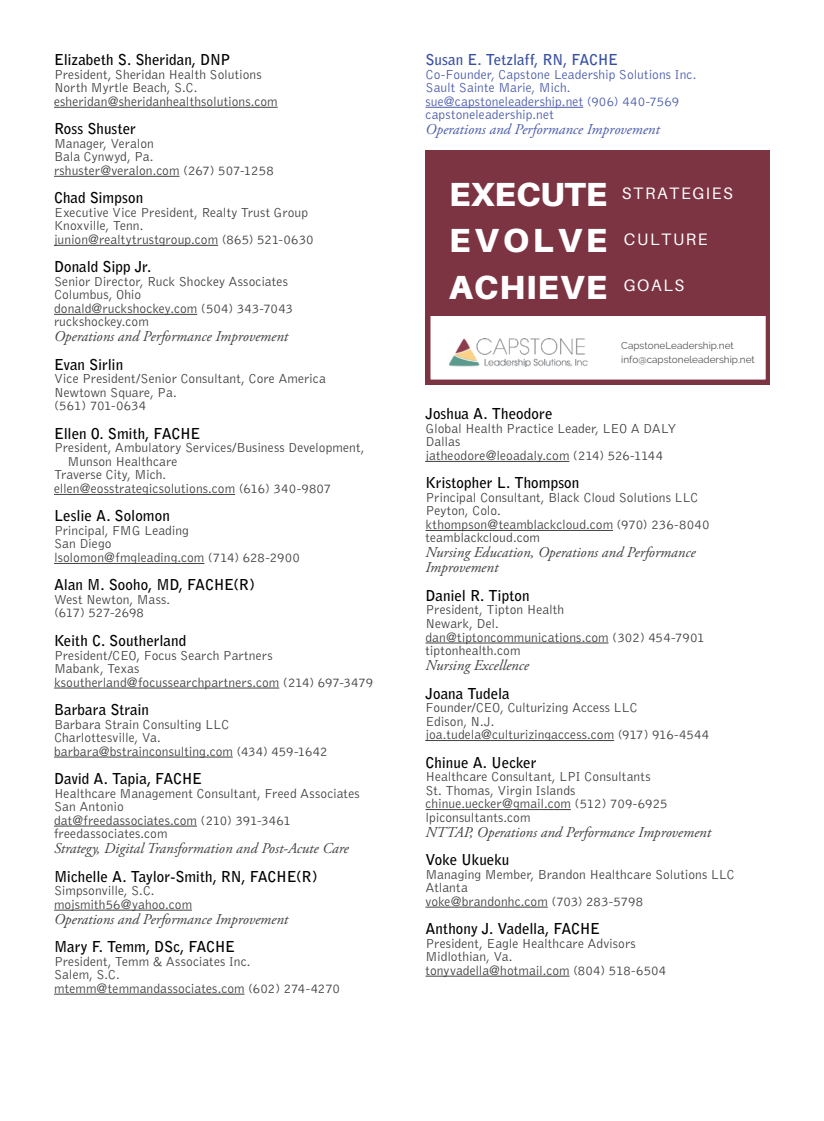
<style>
.page{position:relative;width:824px;height:1121px;background:#fff}
.page>*{position:absolute;margin:0;border:0;box-sizing:border-box;transform-origin:0 0}
.t1{font:900 33.45px/46.8px "Aileron";letter-spacing:.03em;color:#fff;text-align:justify}
.t2{font:16.5px "Aileron";letter-spacing:.1em;color:#fff}
.t3{font:700 15px "Bell Gothic Std";color:#000}
.t4{font:italic 15px/15px "Adobe Garamond Pro";color:#414042}
.t5{font:italic 15px "Adobe Garamond Pro";color:#4a5ba9}
.t6{font:700 15px "Bell Gothic Std";letter-spacing:-.005em;color:#374fa2}
.t7{font:300 13.5px/13.5px "Bell Gothic Std";letter-spacing:.005em;color:#414042}
.t8{font:300 13.5px/13.5px "Bell Gothic Std";letter-spacing:.005em;color:#4a5ba9}
.t9{font:9.9px/13.8px "Raleway";color:#565453}
</style>
<div class="page">
<hr style="left:54px;top:107px;width:224px;height:1px;background:#414042">
<hr style="left:54px;top:176px;width:125px;height:1px;background:#414042">
<hr style="left:54px;top:245px;width:164px;height:1px;background:#414042">
<hr style="left:54px;top:314px;width:143px;height:1px;background:#414042">
<hr style="left:54px;top:494px;width:181px;height:1px;background:#414042">
<hr style="left:54px;top:563px;width:150px;height:1px;background:#414042">
<hr style="left:54px;top:687px;width:225px;height:1px;background:#414042">
<hr style="left:54px;top:756px;width:179px;height:1px;background:#414042">
<hr style="left:54px;top:825px;width:143px;height:1px;background:#414042">
<hr style="left:54px;top:909px;width:138px;height:1px;background:#414042">
<hr style="left:54px;top:993px;width:190px;height:1px;background:#414042">
<hr style="left:425px;top:107px;width:158px;height:1px;background:#4a5ba9">
<hr style="left:425px;top:461px;width:144px;height:1px;background:#414042">
<hr style="left:425px;top:530px;width:188px;height:1px;background:#414042">
<hr style="left:425px;top:642px;width:183px;height:1px;background:#414042">
<hr style="left:425px;top:740px;width:189px;height:1px;background:#414042">
<hr style="left:425px;top:809px;width:146px;height:1px;background:#414042">
<hr style="left:425px;top:906px;width:122px;height:1px;background:#414042">
<hr style="left:425px;top:975px;width:144px;height:1px;background:#414042">
<svg style="left:426px;top:315px;width:344px;height:69px"></svg>
<div style="left:426px;top:150px;width:344px;height:165px;background:#7c3442"></div>
<img style="left:449px;top:338px;width:139px;height:29px">
<p class="t3" style="left:54px;top:51px;width:178px">Elizabeth S. Sheridan, DNP</p>
<p class="t7" style="left:54px;top:68px;width:225px">President, Sheridan Health Solutions<br>North Myrtle Beach, S.C. esheridan@sheridanhealthsolutions.com</p>
<p class="t3" style="left:54px;top:120px;width:83px">Ross Shuster</p>
<p class="t7" style="left:54px;top:137px;width:221px">Manager, Veralon<br>Bala Cynwyd, Pa. rshuster@veralon.com (267) 507-1258</p>
<p class="t3" style="left:54px;top:189px;width:91px">Chad Simpson</p>
<p class="t7" style="left:54px;top:206px;width:261px">Executive Vice President, Realty Trust Group<br>Knoxville, Tenn.<br>junion@realtytrustgroup.com (865) 521-0630</p>
<p class="t3" style="left:54px;top:258px;width:99px">Donald Sipp Jr.</p>
<p class="t7" style="left:54px;top:275px;width:240px">Senior Director, Ruck Shockey Associates<br>Columbus, Ohio<br>donald@ruckshockey.com (504) 343-7043 ruckshockey.com</p>
<p class="t4" style="left:54px;top:329px;width:236px">Operations and Performance Improvement</p>
<p class="t3" style="left:54px;top:355px;width:71px">Evan Sirlin</p>
<p class="t7" style="left:54px;top:372px;width:273px">Vice President/Senior Consultant, Core America<br>Newtown Square, Pa.<br>(561) 701-0634</p>
<p class="t3" style="left:54px;top:424px;width:148px">Ellen O. Smith, FACHE</p>
<p class="t7" style="left:54px;top:441px;width:312px">President, Ambulatory Services/Business Development,</p>
<p class="t7" style="left:68px;top:455px;width:111px">Munson Healthcare</p>
<p class="t7" style="left:54px;top:468px;width:114px">Traverse City, Mich.</p>
<p class="t7" style="left:54px;top:482px;width:279px">ellen@eosstrategicsolutions.com (616) 340-9807</p>
<p class="t3" style="left:54px;top:507px;width:117px">Leslie A. Solomon</p>
<p class="t7" style="left:54px;top:524px;width:247px">Principal, FMG Leading<br>San Diego<br>lsolomon@fmgleading.com (714) 628-2900</p>
<p class="t3" style="left:54px;top:576px;width:202px">Alan M. Sooho, MD, FACHE(R)</p>
<p class="t7" style="left:54px;top:593px;width:118px">West Newton, Mass. (617) 527-2698</p>
<p class="t3" style="left:54px;top:631px;width:134px">Keith C. Southerland</p>
<p class="t7" style="left:54px;top:648px;width:321px">President/CEO, Focus Search Partners<br>Mabank, Texas<br>ksoutherland@focussearchpartners.com (214) 697-3479</p>
<p class="t3" style="left:54px;top:700px;width:97px">Barbara Strain</p>
<p class="t7" style="left:54px;top:717px;width:275px">Barbara Strain Consulting LLC<br>Charlottesville, Va. barbara@bstrainconsulting.com (434) 459-1642</p>
<p class="t3" style="left:54px;top:769px;width:150px">David A. Tapia, FACHE</p>
<p class="t7" style="left:54px;top:786px;width:307px">Healthcare Management Consultant, Freed Associates<br>San Antonio<br>dat@freedassociates.com (210) 391-3461 freedassociates.com</p>
<p class="t4" style="left:54px;top:841px;width:296px">Strategy, Digital Transformation and Post-Acute Care</p>
<p class="t3" style="left:54px;top:867px;width:265px">Michelle A. Taylor-Smith, RN, FACHE(R)</p>
<p class="t7" style="left:54px;top:884px;width:140px">Simpsonville, S.C. mojsmith56@yahoo.com</p>
<p class="t4" style="left:54px;top:911px;width:236px">Operations and Performance Improvement</p>
<p class="t3" style="left:54px;top:937px;width:183px">Mary F. Temm, DSc, FACHE</p>
<p class="t7" style="left:54px;top:954px;width:287px">President, Temm &amp; Associates Inc.<br>Salem, S.C.<br>mtemm@temmandassociates.com (602) 274-4270</p>
<p class="t6" style="left:425px;top:51px;width:194px">Susan E. Tetzlaff, RN, FACHE</p>
<p class="t8" style="left:425px;top:68px;width:272px">Co-Founder, Capstone Leadership Solutions Inc.<br>Sault Sainte Marie, Mich. sue@capstoneleadership.net (906) 440-7569 capstoneleadership.net</p>
<p class="t5" style="left:425px;top:120px;width:236px">Operations and Performance Improvement</p>
<h1 class="t1" style="left:449px;top:170px;width:159px">EXECUTE EVOLVE ACHIEVE</h1>
<p class="t2" style="left:622px;top:184px;width:112px">STRATEGIES</p>
<p class="t2" style="left:623px;top:230px;width:85px">CULTURE</p>
<p class="t2" style="left:623px;top:276px;width:62px">GOALS</p>
<p class="t9" style="left:621px;top:338px;width:135px">CapstoneLeadership.net info@capstoneleadership.net</p>
<p class="t3" style="left:425px;top:405px;width:128px">Joshua A. Theodore</p>
<p class="t7" style="left:425px;top:422px;width:252px">Global Health Practice Leader, LEO A DALY<br>Dallas<br>jatheodore@leoadaly.com (214) 526-1144</p>
<p class="t3" style="left:425px;top:474px;width:155px">Kristopher L. Thompson</p>
<p class="t7" style="left:425px;top:491px;width:285px">Principal Consultant, Black Cloud Solutions LLC Peyton, Colo.<br>kthompson@teamblackcloud.com (970) 236-8040 teamblackcloud.com</p>
<p class="t4" style="left:425px;top:545px;width:272px">Nursing Education, Operations and Performance<br>Improvement</p>
<p class="t3" style="left:425px;top:586px;width:106px">Daniel R. Tipton</p>
<p class="t7" style="left:425px;top:603px;width:281px">President, Tipton Health<br>Newark, Del.<br>dan@tiptoncommunications.com (302) 454-7901 tiptonhealth.com</p>
<p class="t4" style="left:425px;top:658px;width:105px">Nursing Excellence</p>
<p class="t3" style="left:425px;top:684px;width:86px">Joana Tudela</p>
<p class="t7" style="left:425px;top:701px;width:285px">Founder/CEO, Culturizing Access LLC<br>Edison, N.J.<br>joa.tudela@culturizingaccess.com (917) 916-4544</p>
<p class="t3" style="left:425px;top:753px;width:112px">Chinue A. Uecker</p>
<p class="t7" style="left:425px;top:770px;width:244px">Healthcare Consultant, LPI Consultants St. Thomas, Virgin Islands chinue.uecker@gmail.com (512) 709-6925 lpiconsultants.com</p>
<p class="t4" style="left:425px;top:824px;width:287px">NTTAP, Operations and Performance Improvement</p>
<p class="t3" style="left:425px;top:850px;width:85px">Voke Ukueku</p>
<p class="t7" style="left:425px;top:867px;width:311px">Managing Member, Brandon Healthcare Solutions LLC<br>Atlanta<br>voke@brandonhc.com (703) 283-5798</p>
<p class="t3" style="left:425px;top:919px;width:176px">Anthony J. Vadella, FACHE</p>
<p class="t7" style="left:425px;top:936px;width:242px">President, Eagle Healthcare Advisors<br>Midlothian, Va.<br>tonyvadella@hotmail.com (804) 518-6504</p>
</div>
